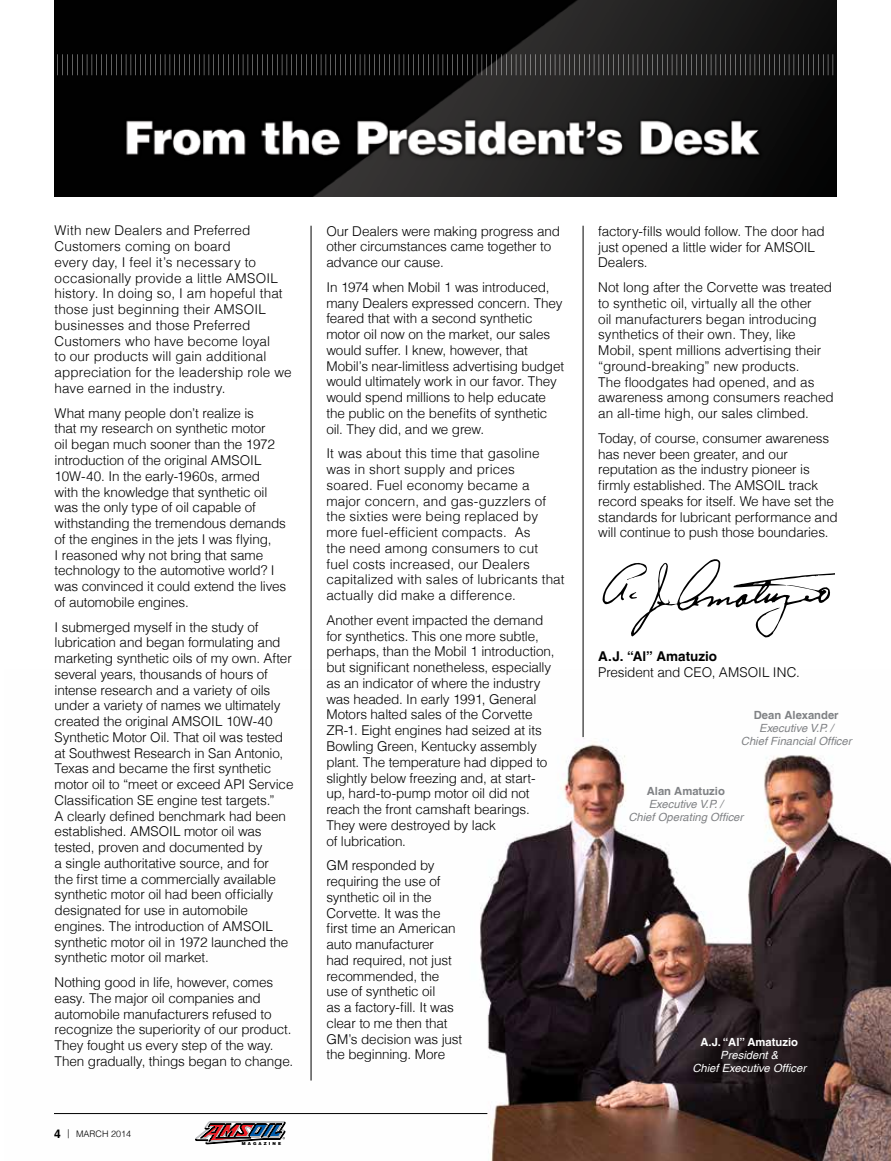
<style>
.page{position:relative;width:891px;height:1161px;background:#fff}
.page>*{position:absolute;margin:0;border:0;box-sizing:border-box;transform-origin:0 0}
.t1{font:300 13.5px/15.8px "Helvetica LT";letter-spacing:-.01em;color:#000}
.t2{font:300 13.5px/15.8px "Helvetica LT";letter-spacing:.01em;color:#000}
.t3{font:700 13.5px "Helvetica LT";color:#000}
.t4{font:italic 11.25px/12.8px "Helvetica LT";color:#808285;text-align:center}
.t5{font:italic 11.25px/12.8px "Helvetica LT";color:#fff;text-align:center}
.t6{font:700 11.25px "Helvetica LT";color:#808285}
.t7{font:700 11.25px "Helvetica LT";color:#fff}
.t8{font:300 9px "Helvetica LT";color:#000}
.t9{font:900 4.2px "Helvetica LT";color:#000}
.s1{font-weight:700;font-size:12px}
</style>
<div class="page">
<img style="left:54px;top:670px;width:837px;height:491px">
<hr style="left:54px;top:1113px;width:433px;height:1px;background:#000">
<img style="left:54px;top:0;width:783px;height:196px">
<svg style="left:58px;top:54px;width:775px;height:21px;background:#1f1f1f"></svg>
<hr style="left:311px;top:226px;width:1px;height:855px;background:#000">
<svg style="left:603px;top:559px;width:232px;height:78px"></svg>
<hr style="left:583px;top:226px;width:1px;height:511px;background:#000">
<svg style="left:195px;top:1122px;width:90px;height:22px"></svg>
<p class="t2" style="left:55px;top:223px;width:239px">With new Dealers and Preferred Customers coming on board<br>every day, I feel it’s necessary to occasionally provide a little AMSOIL history. In doing so, I am hopeful that those just beginning their AMSOIL businesses and those Preferred Customers who have become loyal<br>to our products will gain additional appreciation for the leadership role we have earned in the industry.</p>
<p class="t1" style="left:55px;top:405px;width:233px">What many people don’t realize is<br>that my research on synthetic motor<br>oil began much sooner than the 1972 introduction of the original AMSOIL 10W-40. In the early-1960s, armed with the knowledge that synthetic oil was the only type of oil capable of withstanding the tremendous demands of the engines in the jets I was flying,<br>I reasoned why not bring that same technology to the automotive world? I was convinced it could extend the lives of automobile engines.</p>
<p class="t1" style="left:55px;top:619px;width:240px">I submerged myself in the study of lubrication and began formulating and marketing synthetic oils of my own. After several years, thousands of hours of intense research and a variety of oils under a variety of names we ultimately created the original AMSOIL 10W-40<br>Synthetic Motor Oil. That oil was tested at Southwest Research in San Antonio, Texas and became the first synthetic motor oil to “meet or exceed API Service Classification SE engine test targets.”<br>A clearly defined benchmark had been established. AMSOIL motor oil was tested, proven and documented by<br>a single authoritative source, and for<br>the first time a commercially available synthetic motor oil had been officially designated for use in automobile engines. The introduction of AMSOIL synthetic motor oil in 1972 launched the synthetic motor oil market.</p>
<p class="t1" style="left:55px;top:974px;width:240px">N othing good in life, however, comes easy. The major oil companies and automobile manufacturers refused to recognize the superiority of our product.<br>They fought us every step of the way.<br>Then gradually, things began to change.</p>
<p class="t8" style="left:54px;top:1128px;width:79px"><span class="s1">4</span> | March 2014</p>
<p class="t9" style="left:242px;top:1141px;width:32px">MAGAZINE</p>
<p class="t1" style="left:326px;top:223px;width:235px">Our Dealers were making progress and other circumstances came together to advance our cause.</p>
<p class="t1" style="left:326px;top:279px;width:239px">In 1974 when Mobil 1 was introduced, many Dealers expressed concern. They feared that with a second synthetic motor oil now on the market, our sales would suffer. I knew, however, that Mobil’s near-limitless advertising budget would ultimately work in our favor. They would spend millions to help educate the public on the benefits of synthetic oil. They did, and we grew.</p>
<p class="t2" style="left:326px;top:446px;width:240px">It was about this time that gasoline was in short supply and prices soared. Fuel economy became a major concern, and gas-guzzlers of the sixties were being replaced by more fuel-efficient compacts. As<br>the need among consumers to cut<br>fuel costs increased, our Dealers capitalized with sales of lubricants that actually did make a difference.</p>
<p class="t1" style="left:326px;top:612px;width:230px">Another event impacted the demand for synthetics. This one more subtle, perhaps, than the Mobil 1 introduction, but significant nonetheless, especially as an indicator of where the industry was headed. In early 1991, General Motors halted sales of the Corvette ZR-1. Eight engines had seized at its Bowling Green, Kentucky assembly plant. The temperature had dipped to slightly below freezing and, at start&shy;up, hard-to-pump motor oil did not reach the front camshaft bearings.<br>They were destroyed by lack<br>of lubrication.</p>
<p class="t1" style="left:326px;top:857px;width:137px">GM responded by requiring the use of synthetic oil in the<br>Corvette. It was the first time an American auto manufacturer<br>had required, not just recommended, the use of synthetic oil<br>as a factory-fill. It was clear to me then that<br>GM’s decision was just the beginning. More</p>
<p class="t1" style="left:598px;top:223px;width:228px">factory-fills would follow. The door had just opened a little wider for AMSOIL<br>Dealers.</p>
<p class="t1" style="left:598px;top:279px;width:237px">N ot long after the Corvette was treated to synthetic oil, virtually all the other<br>oil manufacturers began introducing synthetics of their own. They, like Mobil, spent millions advertising their “ground-breaking” new products.<br>The floodgates had opened, and as awareness among consumers reached an all-time high, our sales climbed.</p>
<p class="t1" style="left:598px;top:430px;width:241px">Today, of course, consumer awareness has never been greater, and our reputation as the industry pioneer is firmly established. The AMSOIL track record speaks for itself. We have set the standards for lubricant performance and will continue to push those boundaries.</p>
<p class="t3" style="left:598px;top:648px;width:121px">A.J. “Al” Amatuzio</p>
<p class="t1" style="left:598px;top:664px;width:203px">President and CEO, AMSOIL INC.</p>
<p class="t6" style="left:754px;top:708px;width:86px">Dean Alexander</p>
<p class="t4" style="left:741px;top:722px;width:112px">Executive V.P. /<br>Chief Financial Officer</p>
<p class="t6" style="left:647px;top:785px;width:80px">Alan Amatuzio</p>
<p class="t4" style="left:628px;top:798px;width:116px">Executive V.P. /<br>Chief Operating Officer</p>
<p class="t7" style="left:701px;top:1035px;width:99px">A.J. “Al” Amatuzio</p>
<p class="t5" style="left:692px;top:1048px;width:115px">President &amp;<br>Chief Executive Officer</p>
</div>
